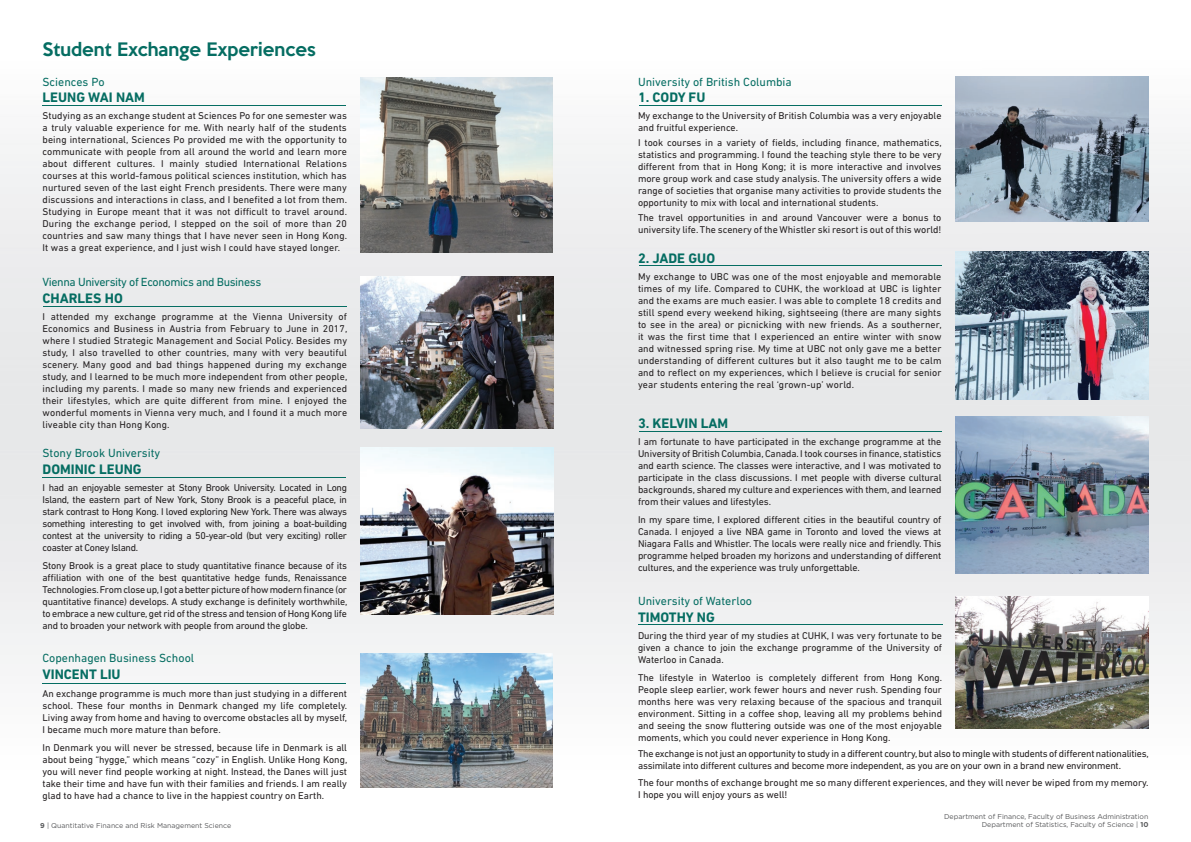
<style>
.page{position:relative;width:1191px;height:842px;background:#fff}
.page>*{position:absolute;margin:0;border:0;box-sizing:border-box;transform-origin:0 0}
.t1{font:500 17px "Keep Calm";color:#056d62}
.t2{font:700 14px "DIN Next LT Pro";color:#056d62}
.t3{font:12px "DIN Next LT Pro";color:#056d62}
.t4{font:12px "DIN Next LT Pro";letter-spacing:-.03em;color:#056d62}
.t5{font:10px/12px "DIN Next LT Pro";color:#231f20;text-align:justify}
.t6{font:10px/12px "DIN Next LT Pro";letter-spacing:-.02em;color:#231f20}
.t7{font:7px/8.4px "Gotham";color:#57585a;text-align:right}
.s1{font-weight:700}
</style>
<div class="page">
<img style="left:0;top:76px;width:1191px;height:712px">
<hr style="left:43px;top:105px;width:303px;height:1px;background:#056d62">
<img style="left:360px;top:77px;width:192px;height:175px">
<hr style="left:43px;top:306px;width:303px;height:1px;background:#056d62">
<img style="left:360px;top:277px;width:193px;height:152px">
<hr style="left:42px;top:477px;width:304px;height:1px;background:#056d62">
<img style="left:360px;top:448px;width:193px;height:167px">
<hr style="left:638px;top:265px;width:303px;height:1px;background:#056d62">
<hr style="left:638px;top:432px;width:303px;height:1px;background:#056d62">
<img style="left:955px;top:251px;width:193px;height:148px">
<hr style="left:638px;top:105px;width:303px;height:1px;background:#056d62">
<img style="left:955px;top:77px;width:193px;height:145px">
<img style="left:955px;top:417px;width:193px;height:156px">
<img style="left:956px;top:596px;width:192px;height:133px">
<hr style="left:638px;top:624px;width:304px;height:1px;background:#056d62">
<hr style="left:43px;top:683px;width:303px;height:1px;background:#056d62">
<img style="left:360px;top:653px;width:192px;height:134px">
<h1 class="t1" style="left:43px;top:35px;width:275px">Student Exchange Experiences</h1>
<p class="t3" style="left:43px;top:75px;width:64px">Sciences Po</p>
<h2 class="t2" style="left:43px;top:89px;width:104px">LEUNG WAI NAM</h2>
<p class="t5" style="left:43px;top:110px;width:306px">Studying as an exchange student at Sciences Po for one semester was a truly valuable experience for me. With nearly half of the students being international, Sciences Po provided me with the opportunity to communicate with people from all around the world and learn more about different cultures. I mainly studied International Relations courses at this world-famous political sciences institution, which has nurtured seven of the last eight French presidents. There were many discussions and interactions in class, and I benefited a lot from them.<br>Studying in Europe meant that it was not difficult to travel around.<br>During the exchange period, I stepped on the soil of more than 20 countries and saw many things that I have never seen in Hong Kong.<br>It was a great experience, and I just wish I could have stayed longer.</p>
<p class="t4" style="left:43px;top:275px;width:220px">Vienna University of Economics and Business</p>
<h2 class="t2" style="left:43px;top:290px;width:82px">CHARLES HO</h2>
<p class="t5" style="left:43px;top:311px;width:306px">I attended my exchange programme at the Vienna University of Economics and Business in Austria from February to June in 2017, where I studied Strategic Management and Social Policy. Besides my study, I also travelled to other countries, many with very beautiful scenery. Many good and bad things happened during my exchange study, and I learned to be much more independent from other people, including my parents. I made so many new friends and experienced their lifestyles, which are quite different from mine. I enjoyed the wonderful moments in Vienna very much, and I found it a much more liveable city than Hong Kong.</p>
<p class="t3" style="left:43px;top:446px;width:119px">Stony Brook University</p>
<h2 class="t2" style="left:43px;top:461px;width:101px">DOMINIC LEUNG</h2>
<p class="t5" style="left:43px;top:482px;width:306px">I had an enjoyable semester at Stony Brook University. Located in Long Island, the eastern part of New York, Stony Brook is a peaceful place, in stark contrast to Hong Kong. I loved exploring New York. There was always something interesting to get involved with, from joining a boat-building contest at the university to riding a 50-year-old (but very exciting) roller coaster at Coney Island.</p>
<p class="t5" style="left:43px;top:559px;width:306px">Stony Brook is a great place to study quantitative finance because of its affiliation with one of the best quantitative hedge funds, Renaissance Technologies. From close up, I got a better picture of how modern finance (or quantitative finance) develops. A study exchange is definitely worthwhile, to embrace a new culture, get rid of the stress and tension of Hong Kong life and to broaden your network with people from around the globe.</p>
<p class="t3" style="left:43px;top:651px;width:153px">Copenhagen Business School</p>
<h2 class="t2" style="left:43px;top:666px;width:80px">VINCENT LIU</h2>
<p class="t5" style="left:43px;top:687px;width:306px">An exchange programme is much more than just studying in a different school. These four months in Denmark changed my life completely.<br>Living away from home and having to overcome obstacles all by myself, I became much more mature than before.</p>
<p class="t5" style="left:43px;top:741px;width:306px">In Denmark you will never be stressed, because life in Denmark is all about being “hygge,” which means “cozy” in English. Unlike Hong Kong, you will never find people working at night. Instead, the Danes will just take their time and have fun with their families and friends. I am really glad to have had a chance to live in the happiest country on Earth.</p>
<p class="t7" style="left:40px;top:821px;width:192px"><span class="s1">9</span> | Quantitative Finance and Risk Management Science</p>
<p class="t3" style="left:638px;top:75px;width:155px">University of British Columbia</p>
<h2 class="t2" style="left:638px;top:89px;width:69px">1. CODY FU</h2>
<p class="t5" style="left:638px;top:110px;width:305px">My exchange to the University of British Columbia was a very enjoyable and fruitful experience.</p>
<p class="t5" style="left:638px;top:137px;width:305px">I took courses in a variety of fields, including finance, mathematics, statistics and programming. I found the teaching style there to be very different from that in Hong Kong; it is more interactive and involves more group work and case study analysis. The university offers a wide range of societies that organise many activities to provide students the opportunity to mix with local and international students.</p>
<p class="t5" style="left:638px;top:211px;width:305px">The travel opportunities in and around Vancouver were a bonus to university life. The scenery of the Whistler ski resort is out of this world!</p>
<h2 class="t2" style="left:638px;top:250px;width:79px">2. JADE GUO</h2>
<p class="t5" style="left:638px;top:270px;width:305px">My exchange to UBC was one of the most enjoyable and memorable times of my life. Compared to CUHK, the workload at UBC is lighter and the exams are much easier. I was able to complete 18 credits and still spend every weekend hiking, sightseeing (there are many sights to see in the area) or picnicking with new friends. As a southerner, it was the first time that I experienced an entire winter with snow and witnessed spring rise. My time at UBC not only gave me a better understanding of different cultures but it also taught me to be calm and to reflect on my experiences, which I believe is crucial for senior year students entering the real ‘grown-up’ world.</p>
<h2 class="t2" style="left:638px;top:415px;width:92px">3. KELVIN LAM</h2>
<p class="t5" style="left:638px;top:436px;width:305px">I am fortunate to have participated in the exchange programme at the University of British Columbia, Canada. I took courses in finance, statistics and earth science. The classes were interactive, and I was motivated to participate in the class discussions. I met people with diverse cultural backgrounds, shared my culture and experiences with them, and learned from their values and lifestyles.</p>
<p class="t5" style="left:638px;top:513px;width:305px">In my spare time, I explored different cities in the beautiful country of Canada. I enjoyed a live NBA game in Toronto and loved the views at Niagara Falls and Whistler. The locals were really nice and friendly. This programme helped broaden my horizons and understanding of different cultures, and the experience was truly unforgettable.</p>
<p class="t3" style="left:638px;top:594px;width:115px">University of Waterloo</p>
<h2 class="t2" style="left:638px;top:609px;width:78px">TIMOTHY NG</h2>
<p class="t5" style="left:638px;top:629px;width:305px">During the third year of my studies at CUHK, I was very fortunate to be given a chance to join the exchange programme of the University of Waterloo in Canada.</p>
<p class="t5" style="left:638px;top:671px;width:306px">The lifestyle in Waterloo is completely different from Hong Kong.<br>People sleep earlier, work fewer hours and never rush. Spending four months here was very relaxing because of the spacious and tranquil environment. Sitting in a coffee shop, leaving all my problems behind and seeing the snow fluttering outside was one of the most enjoyable moments, which you could never experience in Hong Kong.</p>
<p class="t6" style="left:638px;top:747px;width:512px">The exchange is not just an opportunity to study in a different country, but also to mingle with students of different nationalities, assimilate into different cultures and become more independent, as you are on your own in a brand new environment.</p>
<p class="t5" style="left:638px;top:777px;width:512px">The four months of exchange brought me so many different experiences, and they will never be wiped from my memory.<br>I hope you will enjoy yours as well!</p>
<p class="t7" style="left:944px;top:812px;width:206px">Department of Finance, Faculty of Business Administration<br>Department of Statistics, Faculty of Science | <span class="s1">10</span></p>
</div>
